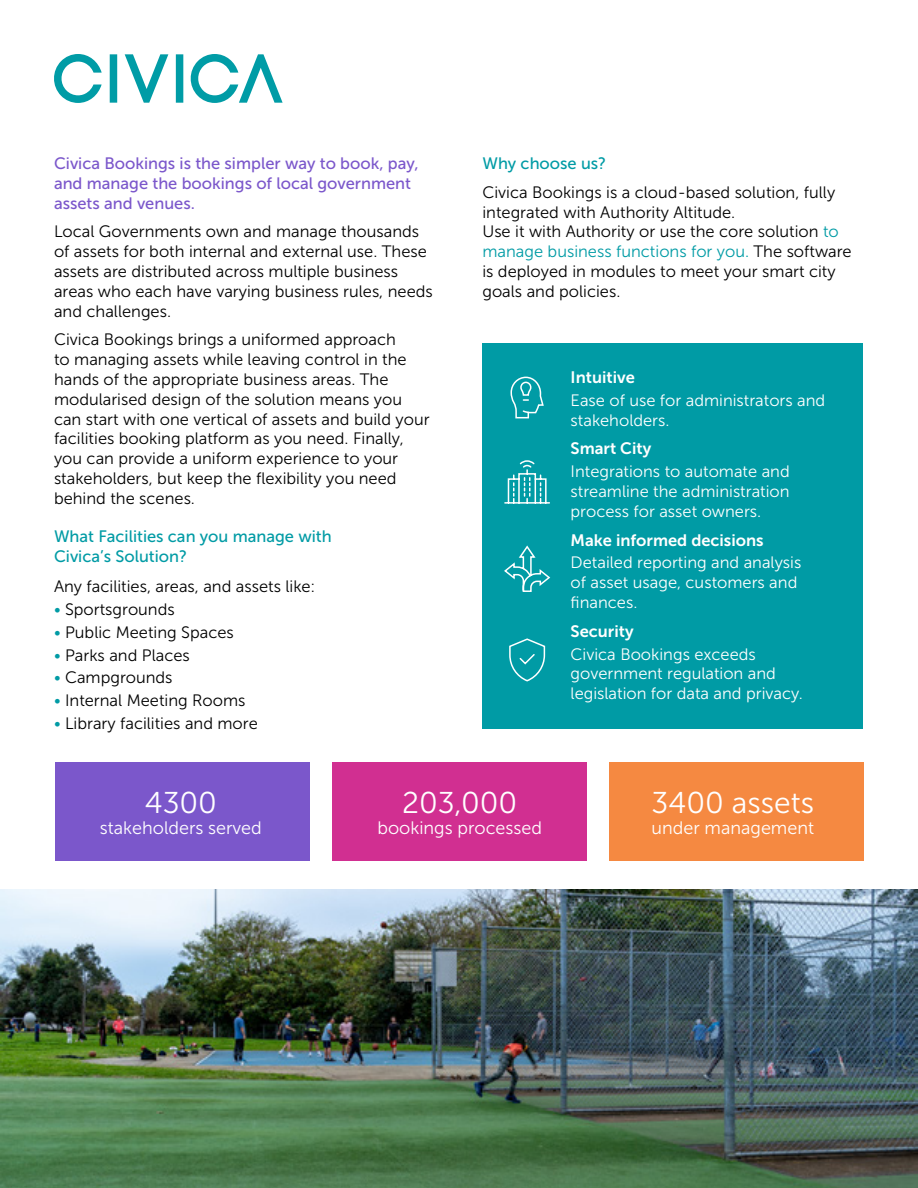
<style>
.page{position:relative;width:918px;height:1188px;background:#fff}
.page>*{position:absolute;margin:0;border:0;box-sizing:border-box;transform-origin:0 0}
.t1{font:30px "Museo Sans 300";color:#fff}
.t2{font:18px "Museo Sans 300";color:#fff}
.t3{font:16.5px/19.8px "Museo Sans 300";color:#000}
.t4{font:16.5px/19.8px "Museo Sans 300";color:#fff}
.t5{font:16.5px/19.8px "Museo Sans 500";color:#7b57cb}
.t6{font:16.5px/19.8px "Museo Sans 500";color:#009ba5}
.t7{font:16.5px "Museo Sans 700";color:#fff}
.s1{color:#009ba5}
</style>
<div class="page">
<svg style="left:54px;top:54px;width:229px;height:49px"></svg>
<div style="left:482px;top:344px;width:380px;height:385px;background:#009ba5"></div>
<svg style="left:510px;top:376px;width:34px;height:43px"></svg>
<svg style="left:504px;top:460px;width:46px;height:44px"></svg>
<svg style="left:504px;top:545px;width:47px;height:47px"></svg>
<svg style="left:509px;top:638px;width:37px;height:44px"></svg>
<div style="left:56px;top:762px;width:254px;height:99px;background:#7b57cb"></div>
<div style="left:333px;top:762px;width:254px;height:99px;background:#d12f91"></div>
<div style="left:610px;top:762px;width:254px;height:99px;background:#f58941"></div>
<img style="left:1px;top:889px;width:916px;height:298px">
<p class="t5" style="left:54px;top:153px;width:366px">Civica Bookings is the simpler way to book, pay, and manage the bookings of local government assets and venues.</p>
<p class="t3" style="left:54px;top:222px;width:380px">Local Governments own and manage thousands of assets for both internal and external use. These assets are distributed across multiple business areas who each have varying business rules, needs and challenges.</p>
<p class="t3" style="left:54px;top:330px;width:377px">Civica Bookings brings a uniformed approach<br>to managing assets while leaving control in the hands of the appropriate business areas. The modularised design of the solution means you can start with one vertical of assets and build your facilities booking platform as you need. Finally, you can provide a uniform experience to your stakeholders, but keep the flexibility you need behind the scenes.</p>
<p class="t6" style="left:54px;top:526px;width:279px">What Facilities can you manage with<br>Civica’s Solution?</p>
<p class="t3" style="left:54px;top:577px;width:263px">Any facilities, areas, and assets like:</p>
<p class="t3" style="left:54px;top:600px;width:122px"><span class="s1">•</span> Sportsgrounds</p>
<p class="t3" style="left:54px;top:622px;width:181px"><span class="s1">•</span> Public Meeting Spaces</p>
<p class="t3" style="left:54px;top:645px;width:137px"><span class="s1">•</span> Parks and Places</p>
<p class="t3" style="left:54px;top:668px;width:120px"><span class="s1">•</span> Campgrounds</p>
<p class="t3" style="left:54px;top:691px;width:193px"><span class="s1">•</span> Internal Meeting Rooms</p>
<p class="t3" style="left:54px;top:714px;width:205px"><span class="s1">•</span> Library facilities and more</p>
<p class="t6" style="left:482px;top:153px;width:125px">Why choose us?</p>
<p class="t3" style="left:482px;top:182px;width:371px">Civica Bookings is a cloud-based solution, fully integrated with Authority Altitude.<br>Use it with Authority or use the core solution <span class="s1">to manage business functions for you.</span> The software is deployed in modules to meet your smart city goals and policies.</p>
<p class="t7" style="left:571px;top:368px;width:66px">Intuitive</p>
<p class="t4" style="left:571px;top:390px;width:256px">Ease of use for administrators and stakeholders.</p>
<p class="t7" style="left:571px;top:440px;width:82px">Smart City</p>
<p class="t4" style="left:571px;top:462px;width:221px;text-align:justify">Integrations to automate and streamline the administration process for asset owners.</p>
<p class="t7" style="left:571px;top:531px;width:195px">Make informed decisions</p>
<p class="t4" style="left:571px;top:553px;width:232px">Detailed reporting and analysis of asset usage, customers and finances.</p>
<p class="t7" style="left:571px;top:622px;width:65px">Security</p>
<p class="t4" style="left:571px;top:644px;width:234px">Civica Bookings exceeds government regulation and legislation for data and privacy.</p>
<h1 class="t1" style="left:145px;top:786px;width:74px">4300</h1>
<p class="t2" style="left:100px;top:818px;width:163px">stakeholders served</p>
<h1 class="t1" style="left:402px;top:786px;width:117px">203,000</h1>
<p class="t2" style="left:377px;top:818px;width:166px">bookings processed</p>
<h1 class="t1" style="left:652px;top:786px;width:164px">3400 assets</h1>
<p class="t2" style="left:652px;top:818px;width:164px">under management</p>
</div>
